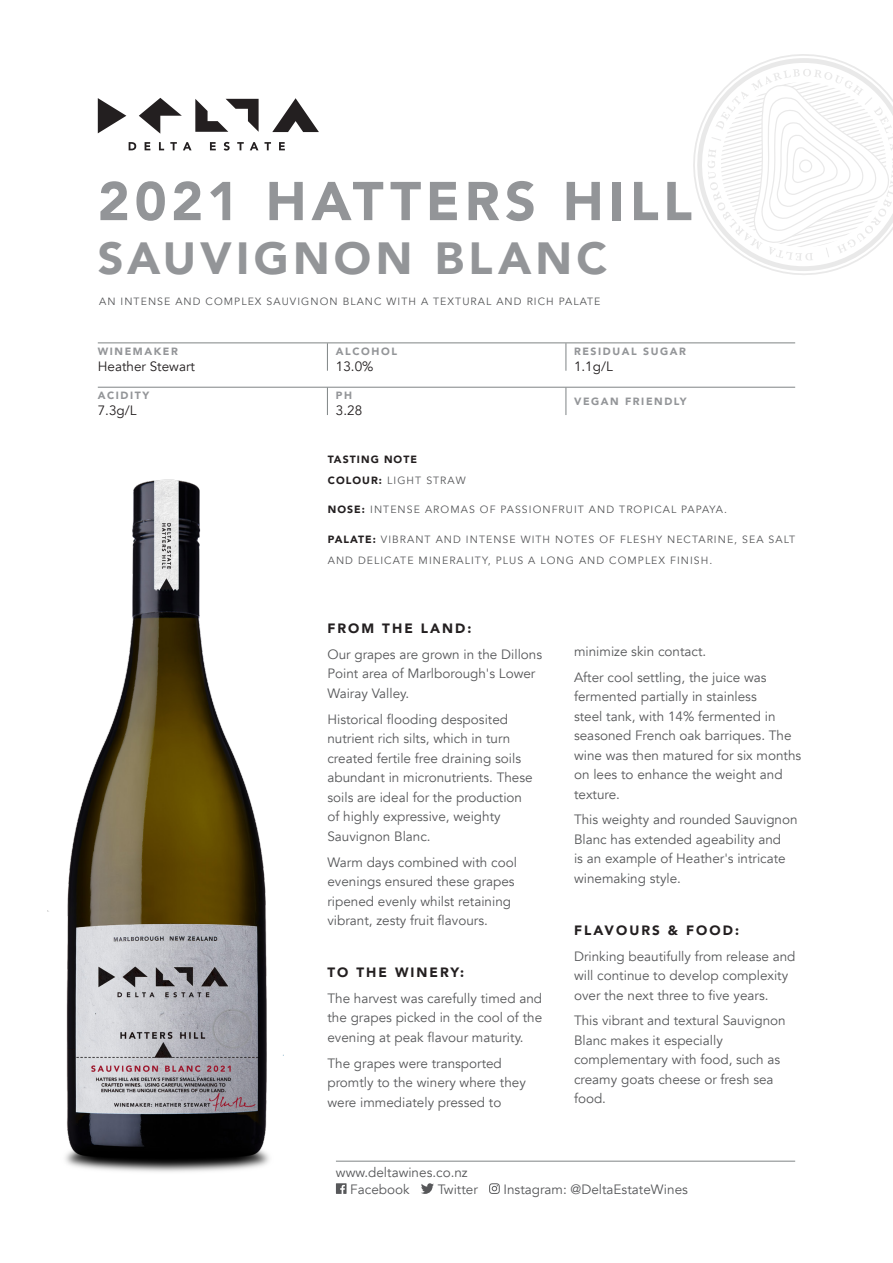
<style>
.page{position:relative;width:893px;height:1263px;background:#fff}
.page>*{position:absolute;margin:0;border:0;box-sizing:border-box;transform-origin:0 0}
.t1{font:900 54px "Avenir";letter-spacing:.09em;color:#939598}
.t2{font:900 45px "Avenir";letter-spacing:.095em;color:#939598}
.t3{font:13.5px/19.5px "Avenir";color:#57585a}
.t4{font:900 13.5px "Avenir";letter-spacing:.15em;color:#231f20}
.t5{font:13.5px "Avenir";color:#231f20}
.t6{font:10.5px/21px "Avenir";letter-spacing:.1em;color:#57585a}
.t7{font:900 10.5px "Avenir";letter-spacing:.15em;color:#939598}
.t8{font:900 10.5px/21px "Avenir";letter-spacing:.1em;color:#231f20}
.s1{font-weight:400;color:#57585a}
.s2{font-weight:900;color:#231f20}
</style>
<div class="page">
<svg style="left:776px;top:54px;width:56px;height:221px"></svg>
<svg style="left:693px;top:58px;width:200px;height:213px"></svg>
<svg style="left:336px;top:1183px;width:11px;height:11px"></svg>
<svg style="left:421px;top:1183px;width:13px;height:11px"></svg>
<svg style="left:489px;top:1183px;width:11px;height:11px"></svg>
<hr style="left:336px;top:1161px;width:459px;height:1px;background:#7f8485">
<hr style="left:98px;top:387px;width:697px;height:1px;background:#7f8485">
<hr style="left:98px;top:342px;width:697px;height:1px;background:#7f8485">
<svg style="left:327px;top:388px;width:1px;height:27px"></svg>
<svg style="left:327px;top:343px;width:1px;height:28px"></svg>
<svg style="left:566px;top:388px;width:1px;height:27px"></svg>
<svg style="left:566px;top:343px;width:1px;height:28px"></svg>
<svg style="left:139px;top:98px;width:43px;height:36px"></svg>
<svg style="left:98px;top:98px;width:28px;height:35px"></svg>
<svg style="left:195px;top:99px;width:64px;height:33px"></svg>
<svg style="left:272px;top:98px;width:47px;height:34px"></svg>
<svg style="left:129px;top:142px;width:7px;height:8px"></svg>
<svg style="left:145px;top:142px;width:5px;height:8px"></svg>
<svg style="left:159px;top:142px;width:5px;height:8px"></svg>
<svg style="left:170px;top:142px;width:7px;height:8px"></svg>
<svg style="left:183px;top:142px;width:9px;height:8px"></svg>
<svg style="left:210px;top:142px;width:6px;height:8px"></svg>
<svg style="left:224px;top:142px;width:6px;height:9px"></svg>
<svg style="left:237px;top:142px;width:7px;height:8px"></svg>
<svg style="left:250px;top:142px;width:8px;height:8px"></svg>
<svg style="left:264px;top:142px;width:7px;height:8px"></svg>
<svg style="left:279px;top:142px;width:6px;height:8px"></svg>
<img style="left:48px;top:479px;width:236px;height:693px">
<p class="t1" style="left:98px;top:155px;width:596px">2021 HATTERS HILL</p>
<p class="t2" style="left:98px;top:220px;width:511px">SAUVIGNON BLANC</p>
<p class="t6" style="left:99px;top:291px;width:503px">AN INTENSE AND COMPLEX SAUVIGNON BLANC WITH A TEXTURAL AND RICH PALATE</p>
<p class="t7" style="left:98px;top:342px;width:82px">WINEMAKER</p>
<p class="t7" style="left:98px;top:387px;width:53px">ACIDITY</p>
<p class="t5" style="left:98px;top:358px;width:99px">Heather Stewart</p>
<p class="t5" style="left:98px;top:402px;width:40px">7.3g/L</p>
<p class="t7" style="left:336px;top:342px;width:63px">ALCOHOL</p>
<p class="t7" style="left:336px;top:387px;width:18px">PH</p>
<p class="t5" style="left:336px;top:358px;width:39px">13.0%</p>
<p class="t5" style="left:336px;top:402px;width:28px">3.28</p>
<p class="t7" style="left:574px;top:342px;width:113px">RESIDUAL SUGAR</p>
<p class="t5" style="left:574px;top:358px;width:40px">1.1g/L</p>
<p class="t7" style="left:574px;top:392px;width:114px">VEGAN FRIENDLY</p>
<p class="t8" style="left:328px;top:448px;width:139px">TASTING NOTE<br>COLOUR: <span class="s1">LIGHT STRAW</span></p>
<p class="t6" style="left:328px;top:499px;width:401px"><span class="s2">NOSE:</span> INTENSE AROMAS OF PASSIONFRUIT AND TROPICAL PAPAYA.</p>
<p class="t6" style="left:328px;top:529px;width:469px"><span class="s2">PALATE:</span> VIBRANT AND INTENSE WITH NOTES OF FLESHY NECTARINE, SEA SALT<br>AND DELICATE MINERALITY, PLUS A LONG AND COMPLEX FINISH.</p>
<p class="t4" style="left:327px;top:617px;width:146px">FROM THE LAND:</p>
<p class="t3" style="left:327px;top:645px;width:216px">Our grapes are grown in the Dillons<br>Point area of Marlborough's Lower<br>Wairay Valley.</p>
<p class="t3" style="left:327px;top:709px;width:207px">Historical flooding desposited nutrient rich silts, which in turn created fertile free draining soils abundant in micronutrients. These soils are ideal for the production of highly expressive, weighty<br>Sauvignon Blanc.</p>
<p class="t3" style="left:327px;top:852px;width:191px">Warm days combined with cool evenings ensured these grapes ripened evenly whilst retaining vibrant, zesty fruit flavours.</p>
<p class="t4" style="left:327px;top:960px;width:138px">TO THE WINERY:</p>
<p class="t3" style="left:327px;top:988px;width:216px;text-align:justify">The harvest was carefully timed and the grapes picked in the cool of the evening at peak flavour maturity.</p>
<p class="t3" style="left:327px;top:1053px;width:200px">The grapes were transported promtly to the winery where they were immediately pressed to</p>
<p class="t3" style="left:574px;top:641px;width:134px">minimize skin contact.</p>
<p class="t3" style="left:574px;top:667px;width:229px">After cool settling, the juice was fermented partially in stainless<br>steel tank, with 14% fermented in seasoned French oak barriques. The wine was then matured for six months on lees to enhance the weight and texture.</p>
<p class="t3" style="left:574px;top:810px;width:225px">This weighty and rounded Sauvignon<br>Blanc has extended ageability and<br>is an example of Heather's intricate winemaking style.</p>
<p class="t4" style="left:574px;top:918px;width:166px">FLAVOURS &amp; FOOD:</p>
<p class="t3" style="left:574px;top:946px;width:223px">Drinking beautifully from release and will continue to develop complexity over the next three to five years.</p>
<p class="t3" style="left:574px;top:1011px;width:213px">This vibrant and textural Sauvignon<br>Blanc makes it especially complementary with food, such as creamy goats cheese or fresh sea food.</p>
<p class="t3" style="left:336px;top:1163px;width:133px">www.deltawines.co.nz</p>
<p class="t3" style="left:350px;top:1180px;width:61px">Facebook</p>
<p class="t3" style="left:438px;top:1180px;width:42px">Twitter</p>
<p class="t3" style="left:503px;top:1180px;width:186px">Instagram: @DeltaEstateWines</p>
</div>
